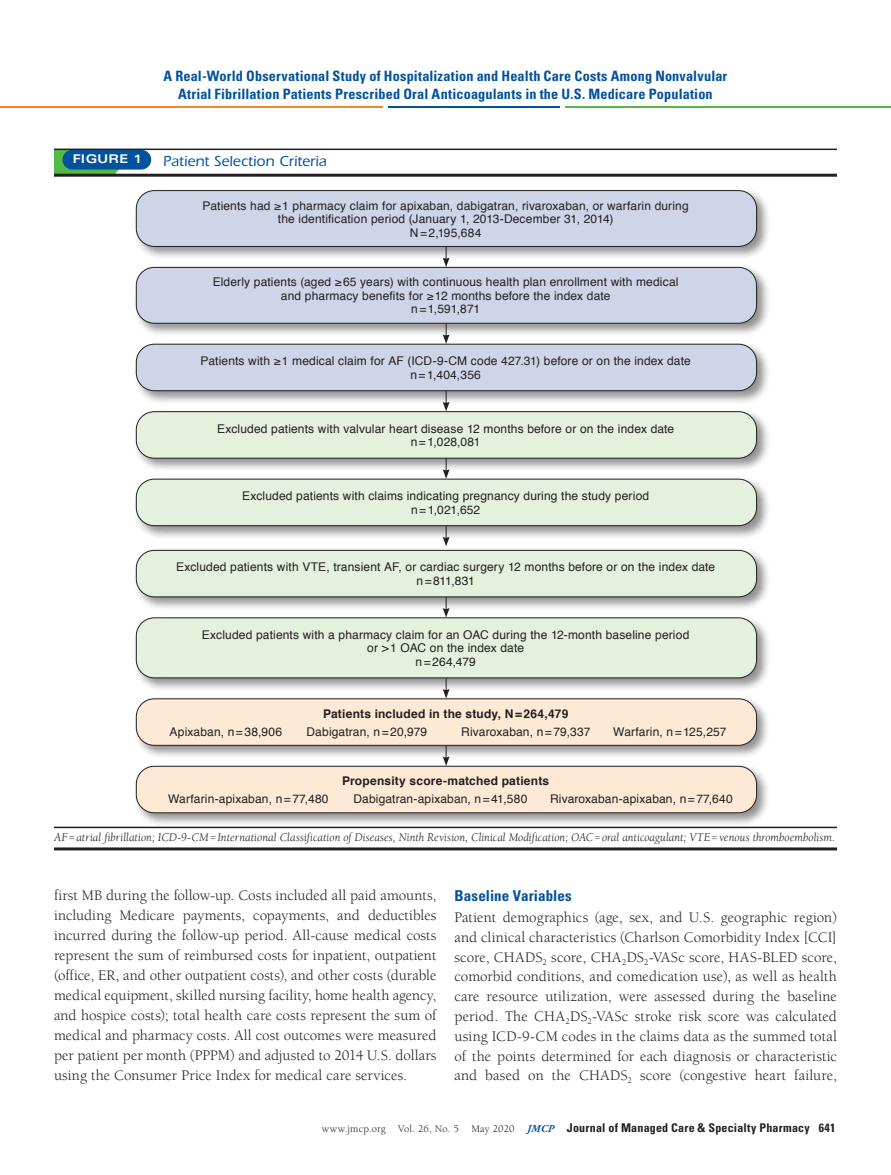
<style>
.page{position:relative;width:891px;height:1175px;background:#fff}
.page>*{position:absolute;margin:0;border:0;box-sizing:border-box;transform-origin:0 0}
.t1{font:15px/20.1px "Berkeley Pro";letter-spacing:.01em;color:#231f20;text-align:justify}
.t2{font:500 15px "ITC Eras Std";letter-spacing:.005em;color:#00529c}
.t3{font:700 condensed 15px "Univers";letter-spacing:.005em;color:#00529c}
.t4{font:700 condensed 14.25px/18px "Univers";letter-spacing:.01em;color:#00529c;text-align:center}
.t5{font:12px/13.5px "Helvetica";letter-spacing:.01em;color:#231f20;text-align:center}
.t6{font:italic 12px "Berkeley Pro";color:#231f20}
.t7{font:700 condensed 12px "Univers";letter-spacing:.015em;color:#231f20}
.t8{font:700 12px "Helvetica";letter-spacing:.015em;color:#231f20}
.t9{font:700 expanded 12px "Univers";letter-spacing:.025em;color:#fff}
.s1{font-family:"Berkeley Pro";font-weight:400;font-stretch:normal;font-size:10.5px}
.s2{font-family:"Adobe Garamond Pro";font-style:italic;font-stretch:normal;font-size:10.5px;color:#00529c}
</style>
<div class="page">
<hr style="left:0;top:107px;width:383px;height:1px;background:#f58427">
<hr style="left:388px;top:107px;width:172px;height:1px;background:#00529c">
<hr style="left:565px;top:107px;width:326px;height:1px;background:#54b948">
<svg style="left:443px;top:260px;width:6px;height:4px"></svg>
<div style="left:133px;top:188px;width:637px;height:72px;background:#231f20;opacity:.5"></div>
<div style="left:136px;top:191px;width:621px;height:55px;background:#cfd5e9;border-radius:18px"></div>
<div style="left:136px;top:190px;width:621px;height:57px;border:1px solid #231f20;border-radius:18px"></div>
<svg style="left:54px;top:150px;width:83px;height:24px"></svg>
<hr style="left:54px;top:148px;width:783px;height:2px;background:#231f20">
<hr style="left:54px;top:174px;width:783px;height:3px;background:#231f20">
<div style="left:62px;top:150px;width:89px;height:20px;background:#00529c;border-radius:10px"></div>
<svg style="left:443px;top:337px;width:6px;height:4px"></svg>
<div style="left:133px;top:264px;width:637px;height:73px;background:#231f20;opacity:.5"></div>
<div style="left:136px;top:267px;width:621px;height:56px;background:#cfd5e9;border-radius:18px"></div>
<div style="left:136px;top:267px;width:621px;height:56px;border:1px solid #231f20;border-radius:18px"></div>
<svg style="left:444px;top:405px;width:5px;height:3px"></svg>
<div style="left:133px;top:341px;width:637px;height:64px;background:#231f20;opacity:.5"></div>
<div style="left:136px;top:344px;width:621px;height:47px;background:#cfd5e9;border-radius:18px"></div>
<div style="left:136px;top:344px;width:621px;height:47px;border:1px solid #231f20;border-radius:18px"></div>
<svg style="left:443px;top:472px;width:6px;height:4px"></svg>
<div style="left:133px;top:408px;width:637px;height:64px;background:#231f20;opacity:.5"></div>
<div style="left:136px;top:411px;width:621px;height:47px;background:#e3f1de;border-radius:18px"></div>
<div style="left:136px;top:411px;width:621px;height:47px;border:1px solid #231f20;border-radius:18px"></div>
<svg style="left:444px;top:540px;width:5px;height:6px"></svg>
<div style="left:133px;top:476px;width:637px;height:64px;background:#231f20;opacity:.5"></div>
<div style="left:136px;top:479px;width:621px;height:46px;background:#e3f1de;border-radius:18px"></div>
<div style="left:136px;top:479px;width:621px;height:47px;border:1px solid #231f20;border-radius:18px"></div>
<svg style="left:443px;top:611px;width:6px;height:4px"></svg>
<div style="left:133px;top:547px;width:637px;height:64px;background:#231f20;opacity:.5"></div>
<div style="left:136px;top:550px;width:621px;height:47px;background:#e3f1de;border-radius:18px"></div>
<div style="left:136px;top:550px;width:621px;height:47px;border:1px solid #231f20;border-radius:18px"></div>
<svg style="left:443px;top:692px;width:6px;height:4px"></svg>
<div style="left:133px;top:615px;width:637px;height:77px;background:#231f20;opacity:.5"></div>
<div style="left:136px;top:618px;width:621px;height:60px;background:#e3f1de;border-radius:18px"></div>
<div style="left:136px;top:617px;width:621px;height:61px;border:1px solid #231f20;border-radius:18px"></div>
<svg style="left:443px;top:759px;width:6px;height:4px"></svg>
<div style="left:133px;top:696px;width:638px;height:63px;background:#231f20;opacity:.5"></div>
<div style="left:136px;top:699px;width:621px;height:46px;background:#fee9d6;border-radius:18px"></div>
<div style="left:136px;top:698px;width:621px;height:47px;border:1px solid #231f20;border-radius:18px"></div>
<div style="left:133px;top:763px;width:638px;height:64px;background:#231f20;opacity:.5"></div>
<div style="left:136px;top:766px;width:621px;height:46px;background:#fee9d6;border-radius:18px"></div>
<div style="left:136px;top:766px;width:621px;height:47px;border:1px solid #231f20;border-radius:18px"></div>
<hr style="left:54px;top:826px;width:783px;height:2px;background:#231f20">
<hr style="left:54px;top:847px;width:783px;height:3px;background:#231f20">
<p class="t4" style="left:164px;top:67px;width:565px">A Real-World Observational Study of Hospitalization and Health Care Costs Among Nonvalvular<br>Atrial Fibrillation Patients Prescribed Oral Anticoagulants in the U.S. Medicare Population</p>
<p class="t9" style="left:73px;top:152px;width:71px">FIGURE 1</p>
<p class="t2" style="left:163px;top:153px;width:165px">Patient Selection Criteria</p>
<p class="t5" style="left:203px;top:199px;width:488px">Patients had ≥1 pharmacy claim for apixaban, dabigatran, rivaroxaban, or warfarin during the identification period (January 1, 2013-December 31, 2014)<br>N=2,195,684</p>
<p class="t5" style="left:213px;top:276px;width:467px">Elderly patients (aged ≥65 years) with continuous health plan enrollment with medical and pharmacy benefits for ≥12 months before the index date<br>n=1,591,871</p>
<p class="t5" style="left:201px;top:354px;width:492px">Patients with ≥1 medical claim for AF (ICD-9-CM code 427.31) before or on the index date n=1,404,356</p>
<p class="t5" style="left:217px;top:422px;width:459px">Excluded patients with valvular heart disease 12 months before or on the index date n=1,028,081</p>
<p class="t5" style="left:242px;top:489px;width:409px">Excluded patients with claims indicating pregnancy during the study period n=1,021,652</p>
<p class="t5" style="left:176px;top:561px;width:541px">Excluded patients with VTE, transient AF, or cardiac surgery 12 months before or on the index date n=811,831</p>
<p class="t5" style="left:202px;top:628px;width:489px">Excluded patients with a pharmacy claim for an OAC during the 12-month baseline period or &gt;1 OAC on the index date<br>n=264,479</p>
<p class="t8" style="left:323px;top:703px;width:247px">Patients included in the study, N=264,479</p>
<p class="t5" style="left:170px;top:725px;width:114px">Apixaban, n=38,906</p>
<p class="t5" style="left:307px;top:725px;width:122px">Dabigatran, n=20,979</p>
<p class="t5" style="left:461px;top:725px;width:131px">Rivaroxaban, n=79,337</p>
<p class="t5" style="left:613px;top:725px;width:115px">Warfarin, n=125,257</p>
<p class="t8" style="left:342px;top:771px;width:209px">Propensity score-matched patients</p>
<p class="t5" style="left:168px;top:792px;width:162px">Warfarin-apixaban, n=77,480</p>
<p class="t5" style="left:353px;top:792px;width:175px">Dabigatran-apixaban, n=41,580</p>
<p class="t5" style="left:550px;top:792px;width:184px">Rivaroxaban-apixaban, n=77,640</p>
<p class="t6" style="left:54px;top:830px;width:783px">AF=atrial fibrillation; ICD-9-CM=International Classification of Diseases, Ninth Revision, Clinical Modification; OAC=oral anticoagulant; VTE=venous thromboembolism.</p>
<p class="t1" style="left:54px;top:885px;width:384px">first MB during the follow-up. Costs included all paid amounts, including Medicare payments, copayments, and deductibles incurred during the follow-up period. All-cause medical costs represent the sum of reimbursed costs for inpatient, outpatient (office, ER, and other outpatient costs), and other costs (durable medical equipment, skilled nursing facility, home health agency, and hospice costs); total health care costs represent the sum of medical and pharmacy costs. All cost outcomes were measured per patient per month (PPPM) and adjusted to 2014 U.S. dollars using the Consumer Price Index for medical care services.</p>
<p class="t3" style="left:455px;top:886px;width:119px">Baseline Variables</p>
<p class="t1" style="left:455px;top:907px;width:384px">Patient demographics (age, sex, and U.S. geographic region) and clinical characteristics (Charlson Comorbidity Index [CCI] score, CHADS<sub>2</sub> score, CHA<sub>2</sub>DS<sub>2</sub>-VASc score, HAS-BLED score, comorbid conditions, and comedication use), as well as health care resource utilization, were assessed during the baseline period. The CHA<sub>2</sub>DS<sub>2</sub>-VASc stroke risk score was calculated using ICD-9-CM codes in the claims data as the summed total of the points determined for each diagnosis or characteristic and based on the CHADS<sub>2</sub> score (congestive heart failure,</p>
<p class="t7" style="left:322px;top:1120px;width:515px"><span class="s1">www.jmcp.org Vol. 26, No. 5 May 2020</span> <span class="s2">JMCP</span> Journal of Managed Care &amp; Specialty Pharmacy 641</p>
</div>
